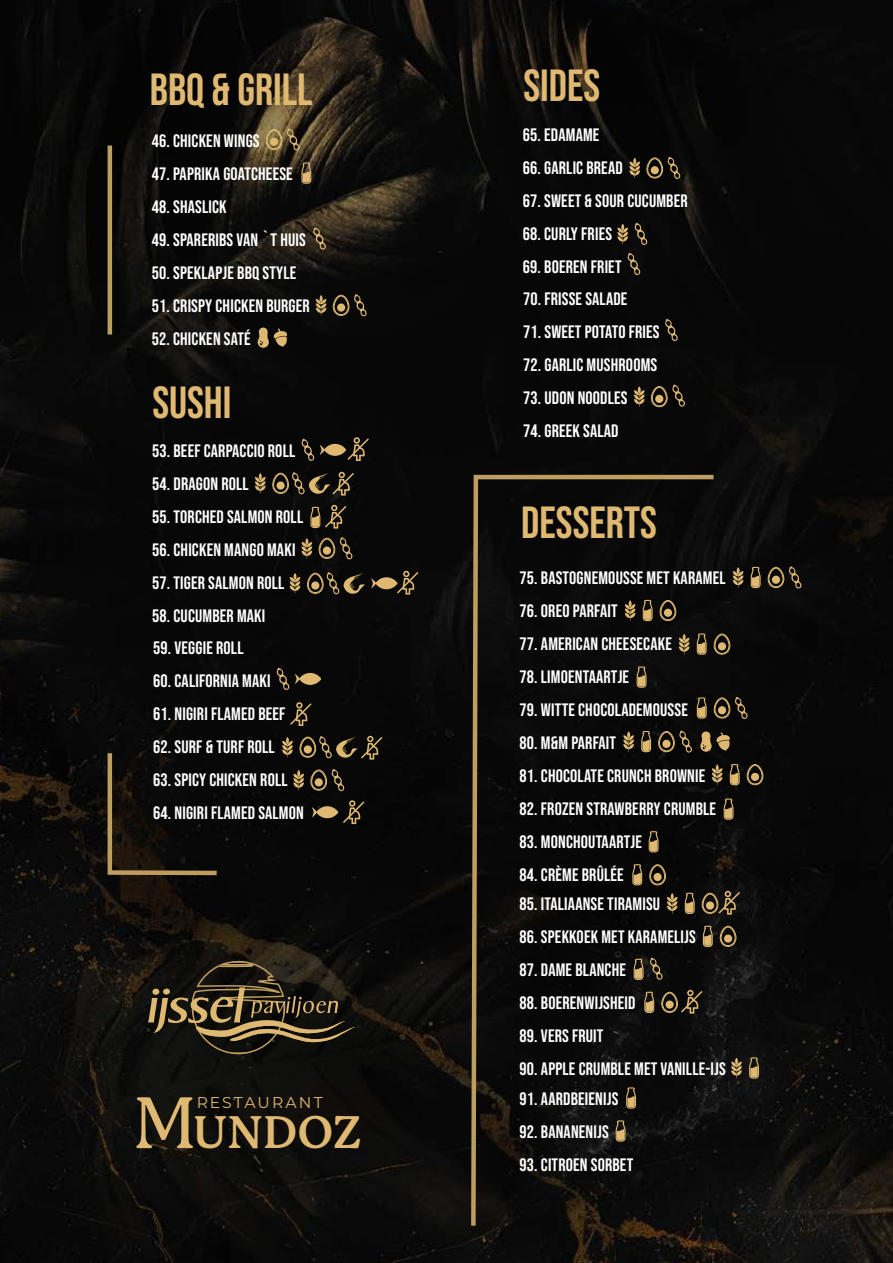
<style>
.page{position:relative;width:893px;height:1263px;background:#fff}
.page>*{position:absolute;margin:0;border:0;box-sizing:border-box;transform-origin:0 0}
.t1{font:500 71.25px "P Mackinac Pro";color:#dfb971}
.t2{font:45px "Bebas Neue";color:#dfb971}
.t3{font:700 44.55px "P22 Mackinac Pro";letter-spacing:.005em;color:#dfb971}
.t4{font:18px "Bebas Neue";letter-spacing:.01em;color:#fff}
.t5{font:15.75px "Montserrat";letter-spacing:.14em;color:#dfb971}
</style>
<div class="page">
<img style="left:0;top:0;width:893px;height:1263px">
<svg style="left:265px;top:128px;width:35px;height:24px"></svg>
<svg style="left:301px;top:162px;width:11px;height:22px"></svg>
<svg style="left:313px;top:227px;width:14px;height:24px"></svg>
<svg style="left:316px;top:295px;width:10px;height:21px"></svg>
<svg style="left:332px;top:294px;width:35px;height:24px"></svg>
<svg style="left:258px;top:328px;width:29px;height:20px"></svg>
<svg style="left:302px;top:538px;width:10px;height:21px"></svg>
<svg style="left:318px;top:537px;width:35px;height:24px"></svg>
<svg style="left:306px;top:572px;width:59px;height:24px"></svg>
<svg style="left:290px;top:573px;width:10px;height:20px"></svg>
<svg style="left:277px;top:667px;width:44px;height:24px"></svg>
<svg style="left:282px;top:737px;width:11px;height:20px"></svg>
<svg style="left:293px;top:770px;width:11px;height:20px"></svg>
<svg style="left:310px;top:769px;width:35px;height:24px"></svg>
<svg style="left:629px;top:158px;width:11px;height:20px"></svg>
<svg style="left:646px;top:157px;width:35px;height:24px"></svg>
<svg style="left:617px;top:224px;width:11px;height:20px"></svg>
<svg style="left:634px;top:223px;width:14px;height:24px"></svg>
<svg style="left:627px;top:253px;width:14px;height:24px"></svg>
<svg style="left:665px;top:319px;width:14px;height:24px"></svg>
<svg style="left:733px;top:567px;width:10px;height:21px"></svg>
<svg style="left:750px;top:566px;width:11px;height:23px"></svg>
<svg style="left:767px;top:566px;width:35px;height:24px"></svg>
<svg style="left:718px;top:633px;width:12px;height:22px"></svg>
<div style="left:718px;top:642px;width:8px;height:8px;background:#dfb971;border-radius:50%"></div>
<svg style="left:718px;top:697px;width:30px;height:24px"></svg>
<svg style="left:718px;top:731px;width:12px;height:21px"></svg>
<svg style="left:718px;top:764px;width:4px;height:21px"></svg>
<svg style="left:729px;top:763px;width:11px;height:23px"></svg>
<svg style="left:746px;top:764px;width:17px;height:21px"></svg>
<div style="left:751px;top:773px;width:8px;height:8px;background:#dfb971;border-radius:50%"></div>
<svg style="left:723px;top:798px;width:11px;height:22px"></svg>
<svg style="left:719px;top:925px;width:17px;height:22px"></svg>
<div style="left:724px;top:934px;width:8px;height:9px;background:#dfb971;border-radius:50%"></div>
<svg style="left:731px;top:1058px;width:11px;height:20px"></svg>
<svg style="left:748px;top:1057px;width:11px;height:22px"></svg>
<svg style="left:469px;top:473px;width:249px;height:757px"></svg>
<hr style="left:108px;top:146px;width:4px;height:189px;background:#be9e5f">
<svg style="left:105px;top:751px;width:114px;height:126px"></svg>
<svg style="left:148px;top:958px;width:208px;height:97px"></svg>
<svg style="left:301px;top:437px;width:70px;height:25px"></svg>
<svg style="left:255px;top:471px;width:101px;height:25px"></svg>
<svg style="left:310px;top:504px;width:38px;height:25px"></svg>
<svg style="left:371px;top:570px;width:49px;height:25px"></svg>
<svg style="left:299px;top:735px;width:85px;height:25px"></svg>
<svg style="left:312px;top:800px;width:54px;height:25px"></svg>
<svg style="left:701px;top:890px;width:41px;height:25px"></svg>
<svg style="left:644px;top:989px;width:60px;height:25px"></svg>
<svg style="left:288px;top:702px;width:25px;height:24px"></svg>
<svg style="left:634px;top:384px;width:52px;height:24px"></svg>
<h2 class="t2" style="left:150px;top:64px;width:164px">BBQ &amp; GRILL</h2>
<p class="t4" style="left:152px;top:131px;width:109px">46. CHICKEN WINGS</p>
<p class="t4" style="left:152px;top:164px;width:143px">47. PAPRIKA GOATCHEESE</p>
<p class="t4" style="left:152px;top:197px;width:76px">48. SHASLICK</p>
<p class="t4" style="left:152px;top:230px;width:156px">49. SPARERIBS VAN `T HUIS</p>
<p class="t4" style="left:152px;top:263px;width:146px">50. SPEKLAPJE BBQ STYLE</p>
<p class="t4" style="left:152px;top:296px;width:160px">51. CRISPY CHICKEN BURGER</p>
<p class="t4" style="left:152px;top:329px;width:100px">52. CHICKEN SATÉ</p>
<h2 class="t2" style="left:152px;top:376px;width:81px">SUSHI</h2>
<p class="t4" style="left:152px;top:441px;width:145px">53. BEEF CARPACCIO ROLL</p>
<p class="t4" style="left:152px;top:474px;width:98px">54. DRAGON ROLL</p>
<p class="t4" style="left:152px;top:507px;width:153px">55. TORCHED SALMON ROLL</p>
<p class="t4" style="left:152px;top:540px;width:145px">56. CHICKEN MANGO MAKI</p>
<p class="t4" style="left:152px;top:573px;width:134px">57. TIGER SALMON ROLL</p>
<p class="t4" style="left:152px;top:606px;width:115px">58. CUCUMBER MAKI</p>
<p class="t4" style="left:153px;top:638px;width:92px">59. VEGGIE ROLL</p>
<p class="t4" style="left:153px;top:671px;width:119px">60. CALIFORNIA MAKI</p>
<p class="t4" style="left:153px;top:704px;width:134px">61. NIGIRI FLAMED BEEF</p>
<p class="t4" style="left:153px;top:737px;width:123px">62. SURF &amp; TURF ROLL</p>
<p class="t4" style="left:153px;top:770px;width:136px">63. SPICY CHICKEN ROLL</p>
<p class="t4" style="left:153px;top:803px;width:152px">64. NIGIRI FLAMED SALMON</p>
<p class="t5" style="left:196px;top:1092px;width:128px">RESTAURANT</p>
<h1 class="t1" style="left:134px;top:1083px;width:64px">M</h1>
<h3 class="t3" style="left:194px;top:1107px;width:169px">UNDOZ</h3>
<h2 class="t2" style="left:524px;top:60px;width:78px">SIDES</h2>
<p class="t4" style="left:523px;top:125px;width:78px">65. EDAMAME</p>
<p class="t4" style="left:523px;top:158px;width:101px">66. GARLIC BREAD</p>
<p class="t4" style="left:523px;top:191px;width:166px">67. SWEET &amp; SOUR CUCUMBER</p>
<p class="t4" style="left:523px;top:224px;width:91px">68. CURLY FRIES</p>
<p class="t4" style="left:523px;top:257px;width:100px">69. BOEREN FRIET</p>
<p class="t4" style="left:523px;top:288px;width:106px">70. FRISSE SALADE</p>
<p class="t4" style="left:523px;top:321px;width:138px">71. SWEET POTATO FRIES</p>
<p class="t4" style="left:523px;top:354px;width:136px">72. GARLIC MUSHROOMS</p>
<p class="t4" style="left:523px;top:387px;width:106px">73. UDON NOODLES</p>
<p class="t4" style="left:523px;top:420px;width:97px">74. GREEK SALAD</p>
<h2 class="t2" style="left:521px;top:497px;width:137px">DESSERTS</h2>
<p class="t4" style="left:520px;top:568px;width:208px">75. BASTOGNEMOUSSE MET KARAMEL</p>
<p class="t4" style="left:520px;top:601px;width:100px">76. OREO PARFAIT</p>
<p class="t4" style="left:520px;top:634px;width:154px">77. AMERICAN CHEESECAKE</p>
<p class="t4" style="left:520px;top:667px;width:111px">78. LIMOENTAARTJE</p>
<p class="t4" style="left:520px;top:700px;width:170px">79. WITTE CHOCOLADEMOUSSE</p>
<p class="t4" style="left:520px;top:733px;width:98px">80. M&amp;M PARFAIT</p>
<p class="t4" style="left:520px;top:766px;width:187px">81. CHOCOLATE CRUNCH BROWNIE</p>
<p class="t4" style="left:520px;top:799px;width:198px">82. FROZEN STRAWBERRY CRUMBLE</p>
<p class="t4" style="left:520px;top:832px;width:124px">83. MONCHOUTAARTJE</p>
<p class="t4" style="left:520px;top:865px;width:106px">84. CRÈME BRÛLÉE</p>
<p class="t4" style="left:520px;top:894px;width:142px">85. ITALIAANSE TIRAMISU</p>
<p class="t4" style="left:520px;top:927px;width:178px">86. SPEKKOEK MET KARAMELIJS</p>
<p class="t4" style="left:520px;top:960px;width:108px">87. DAME BLANCHE</p>
<p class="t4" style="left:520px;top:993px;width:118px">88. BOERENWIJSHEID</p>
<p class="t4" style="left:520px;top:1026px;width:85px">89. VERS FRUIT</p>
<p class="t4" style="left:520px;top:1059px;width:208px">90. APPLE CRUMBLE MET VANILLE-IJS</p>
<p class="t4" style="left:519px;top:1089px;width:100px">91. AARDBEIENIJS</p>
<p class="t4" style="left:519px;top:1122px;width:91px">92. BANANENIJS</p>
<p class="t4" style="left:519px;top:1155px;width:115px">93. CITROEN SORBET</p>
</div>
